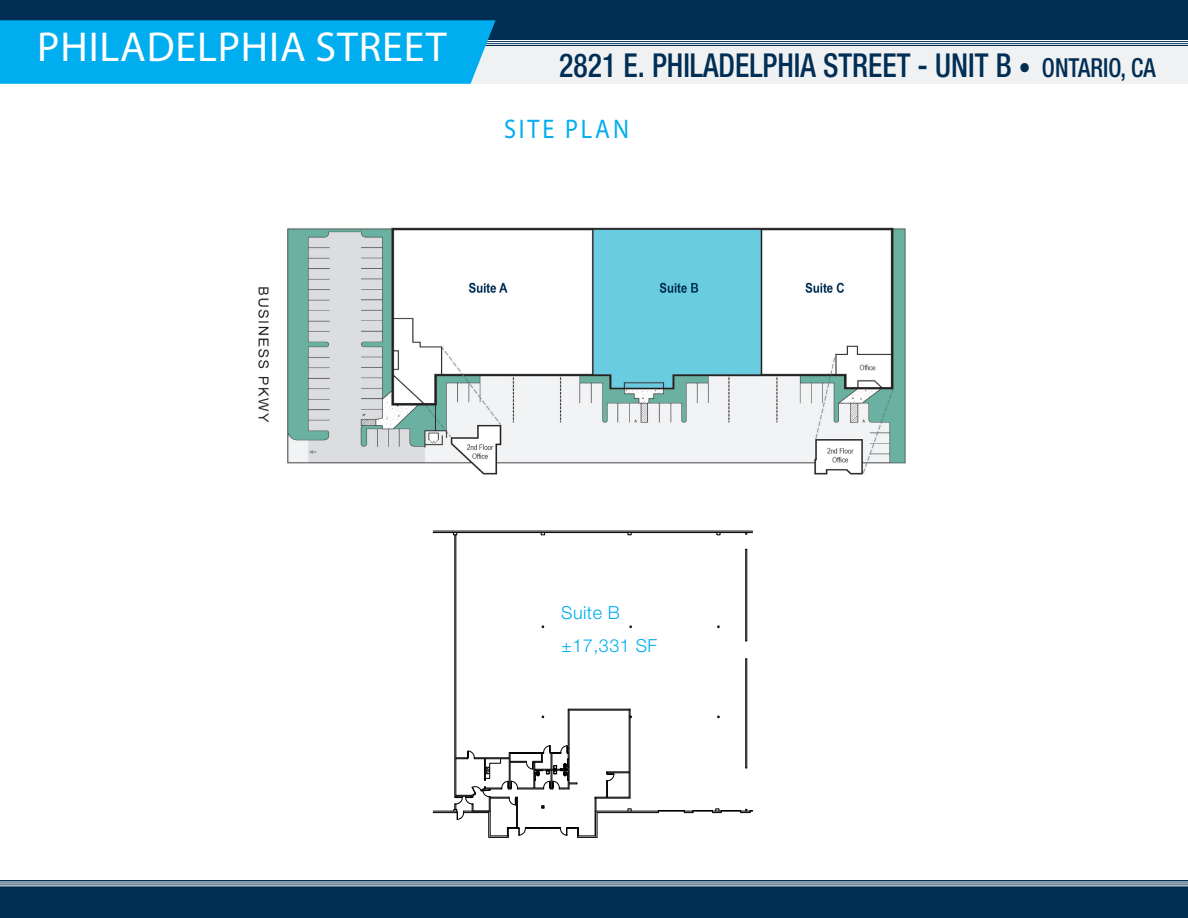
<style>
.page{position:relative;width:1188px;height:918px;background:#fff}
.page>*{position:absolute;margin:0;border:0;box-sizing:border-box;transform-origin:0 0}
.t1{font:42px "Myriad Pro";letter-spacing:.02em;color:#fff}
.t2{font:500 condensed 33px "Helvetica Neue LT Std";color:#002e54;scale:.9 1}
.Heading{font:27px "Myriad Pro";letter-spacing:.12em;color:#00aeef;scale:.9 1}
.Copy{font:300 18px "Helvetica Neue LT Std";letter-spacing:.025em;color:#00aeef}
.s1{font-size:26.25px}
</style>
<div class="page">
<div style="left:0;top:0;width:1188px;height:84px;background:#f0f1f2"></div>
<div style="left:0;top:0;width:1188px;height:46px;background:#002e54"></div>
<div style="left:0;top:880px;width:1188px;height:38px;background:#002e54"></div>
<hr style="left:0;top:40px;width:1188px;height:1px;background:#fff">
<hr style="left:0;top:42px;width:1188px;height:1px;background:#fff">
<hr style="left:0;top:44px;width:1188px;height:1px;background:#fff">
<hr style="left:0;top:882px;width:1188px;height:1px;background:#fff">
<hr style="left:0;top:884px;width:1188px;height:1px;background:#fff">
<hr style="left:0;top:885px;width:1188px;height:1px;background:#fff">
<div style="left:0;top:20px;width:496px;height:64px;background:#00aeef"></div>
<img style="left:258px;top:227px;width:648px;height:248px">
<hr style="left:433px;top:532px;width:320px;height:1px;background:#000">
<hr style="left:433px;top:531px;width:320px;height:1px;background:#000">
<hr style="left:456px;top:535px;width:1px;height:262px;background:#000">
<svg style="left:453px;top:532px;width:5px;height:3px"></svg>
<hr style="left:597px;top:812px;width:61px;height:1px;background:#000">
<hr style="left:596px;top:811px;width:62px;height:1px;background:#000">
<svg style="left:541px;top:533px;width:4px;height:3px"></svg>
<hr style="left:745px;top:659px;width:1px;height:109px;background:#000">
<hr style="left:745px;top:549px;width:1px;height:92px;background:#000">
<hr style="left:747px;top:659px;width:1px;height:109px;background:#000">
<hr style="left:747px;top:549px;width:1px;height:92px;background:#000">
<hr style="left:455px;top:535px;width:1px;height:262px;background:#000">
<svg style="left:658px;top:809px;width:95px;height:4px"></svg>
<svg style="left:433px;top:709px;width:199px;height:129px"></svg>
<p class="t1" style="left:37px;top:21px;width:411px">PHILADELPHIA STREET</p>
<p class="t2" style="left:559px;top:46px;width:664px">2821 E. PHILADELPHIA STREET - UNIT B <span class="s1">• ONTARIO, CA</span></p>
<p class="Heading" style="left:504px;top:113px;width:140px">SITE PLAN</p>
<p class="Copy" style="left:561px;top:601px;width:60px">Suite B</p>
<p class="Copy" style="left:561px;top:635px;width:97px">±17,331 SF</p>
</div>
